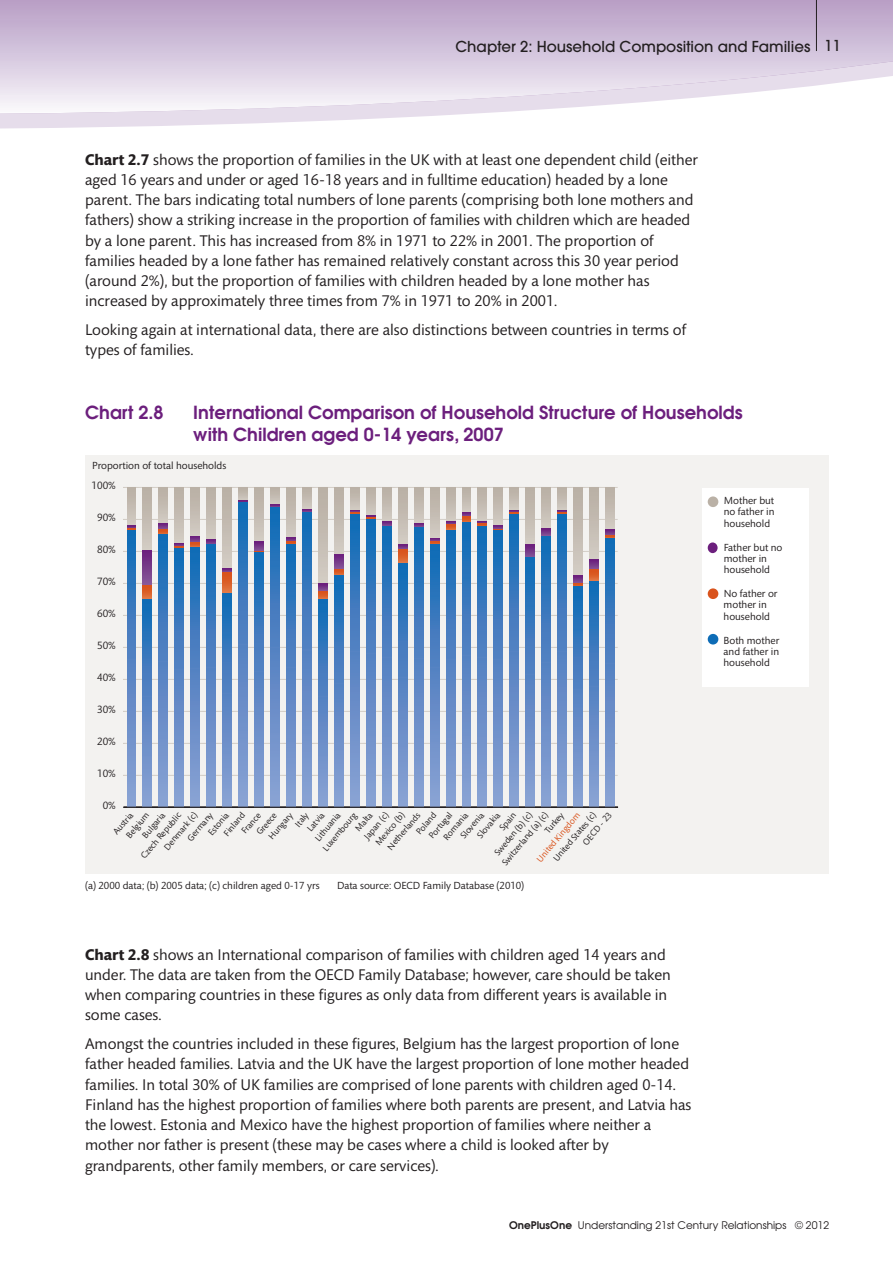
<style>
.page{position:relative;width:893px;height:1263px;background:#fff}
.page>*{position:absolute;margin:0;border:0;box-sizing:border-box;transform-origin:0 0}
.t1{font:600 18px/21.6px "Avant Garde";color:#6c1f7d}
.t2{font:15.75px/20.2px "Mundo Sans Std";color:#231f20}
.t3{font:500 15px "Avant Garde";color:#231f20}
.t4{font:10.8px "Mundo Sans Std";color:#231f20}
.t5{font:10.5px/11.2px "Mundo Sans Std";color:#231f20;text-align:justify}
.t6{font:10.5px "Avant Garde";color:#231f20}
.t7{font:9px "Mundo Sans Std";color:#231f20}
.t8{font:9px "Mundo Sans Std";color:#d9531c}
.s1{font-weight:700}
.s2{font-weight:600}
</style>
<div class="page">
<svg style="left:0;top:114px;width:462px;height:14px;fill:#e6ddeb"></svg>
<svg style="left:0;top:0;width:893px;height:114px;background:#d7c9df"></svg>
<hr style="left:816px;top:0;width:1px;height:51px;background:#231f20">
<div style="left:85px;top:455px;width:744px;height:418px;background:#f3f2f0"></div>
<div style="left:703px;top:488px;width:106px;height:199px;background:#fff"></div>
<div style="left:708px;top:588px;width:10px;height:11px;background:#d9531c;border-radius:50%"></div>
<div style="left:708px;top:542px;width:10px;height:11px;background:#6c1f7d;border-radius:50%"></div>
<div style="left:708px;top:496px;width:10px;height:11px;background:#bab1a6;border-radius:50%"></div>
<div style="left:708px;top:634px;width:10px;height:10px;background:#0d6cb6;border-radius:50%"></div>
<svg style="left:124px;top:775px;width:494px;height:1px"></svg>
<svg style="left:124px;top:743px;width:494px;height:1px"></svg>
<svg style="left:124px;top:711px;width:494px;height:1px"></svg>
<svg style="left:124px;top:679px;width:494px;height:1px"></svg>
<svg style="left:124px;top:647px;width:494px;height:1px"></svg>
<svg style="left:124px;top:615px;width:494px;height:1px"></svg>
<svg style="left:124px;top:487px;width:494px;height:113px"></svg>
<svg style="left:127px;top:530px;width:9px;height:277px;background:#5285c3"></svg>
<svg style="left:143px;top:599px;width:9px;height:208px;background:#5284c3"></svg>
<svg style="left:159px;top:535px;width:9px;height:272px;background:#5285c3"></svg>
<svg style="left:175px;top:549px;width:9px;height:258px;background:#5285c3"></svg>
<svg style="left:191px;top:547px;width:9px;height:260px;background:#5285c3"></svg>
<svg style="left:207px;top:545px;width:9px;height:262px;background:#5285c3"></svg>
<svg style="left:223px;top:594px;width:9px;height:213px;background:#5285c3"></svg>
<svg style="left:239px;top:503px;width:9px;height:304px;background:#5385c3"></svg>
<svg style="left:255px;top:553px;width:9px;height:254px;background:#5285c3"></svg>
<svg style="left:271px;top:508px;width:9px;height:299px;background:#5285c3"></svg>
<svg style="left:287px;top:545px;width:8px;height:262px;background:#5285c3"></svg>
<svg style="left:302px;top:513px;width:9px;height:294px;background:#5385c3"></svg>
<svg style="left:318px;top:600px;width:9px;height:207px;background:#5284c3"></svg>
<svg style="left:334px;top:576px;width:9px;height:231px;background:#5285c3"></svg>
<svg style="left:350px;top:515px;width:9px;height:292px;background:#5385c3"></svg>
<svg style="left:366px;top:519px;width:9px;height:288px;background:#5285c3"></svg>
<svg style="left:382px;top:527px;width:9px;height:280px;background:#5285c3"></svg>
<svg style="left:398px;top:563px;width:9px;height:244px;background:#5284c3"></svg>
<svg style="left:414px;top:528px;width:9px;height:279px;background:#5285c3"></svg>
<svg style="left:430px;top:545px;width:9px;height:262px;background:#5285c3"></svg>
<svg style="left:446px;top:530px;width:9px;height:277px;background:#5285c3"></svg>
<svg style="left:462px;top:523px;width:9px;height:284px;background:#5285c3"></svg>
<svg style="left:478px;top:527px;width:9px;height:280px;background:#5285c3"></svg>
<svg style="left:494px;top:531px;width:9px;height:276px;background:#5285c3"></svg>
<svg style="left:510px;top:515px;width:9px;height:292px;background:#5385c3"></svg>
<svg style="left:526px;top:558px;width:9px;height:249px;background:#5285c3"></svg>
<svg style="left:542px;top:536px;width:9px;height:271px;background:#5285c3"></svg>
<svg style="left:558px;top:515px;width:9px;height:292px;background:#5385c3"></svg>
<svg style="left:574px;top:587px;width:9px;height:220px;background:#5284c3"></svg>
<svg style="left:590px;top:581px;width:9px;height:226px;background:#5284c3"></svg>
<svg style="left:606px;top:538px;width:8px;height:269px;background:#5285c3"></svg>
<hr style="left:124px;top:807px;width:494px;height:1px;background:#231f20">
<p class="t3" style="left:455px;top:40px;width:387px">Chapter 2: Household Composition and Families 11</p>
<p class="t2" style="left:85px;top:151px;width:614px"><span class="s1">Chart 2.7</span> shows the proportion of families in the UK with at least one dependent child (either aged 16 years and under or aged 16-18 years and in fulltime education) headed by a lone parent. The bars indicating total numbers of lone parents (comprising both lone mothers and fathers) show a striking increase in the proportion of families with children which are headed by a lone parent. This has increased from 8% in 1971 to 22% in 2001. The proportion of families headed by a lone father has remained relatively constant across this 30 year period (around 2%), but the proportion of families with children headed by a lone mother has increased by approximately three times from 7% in 1971 to 20% in 2001.</p>
<p class="t2" style="left:85px;top:321px;width:603px">Looking again at international data, there are also distinctions between countries in terms of types of families.</p>
<p class="t1" style="left:85px;top:402px;width:80px">Chart 2.8</p>
<p class="t1" style="left:193px;top:402px;width:551px">International Comparison of Household Structure of Households with Children aged 0-14 years, 2007</p>
<p class="t5" style="left:92px;top:461px;width:136px">Proportion of total households</p>
<p class="t4" style="left:92px;top:481px;width:26px">100%</p>
<p class="t4" style="left:97px;top:513px;width:20px">90%</p>
<p class="t4" style="left:97px;top:545px;width:20px">80%</p>
<p class="t4" style="left:97px;top:577px;width:20px">70%</p>
<p class="t4" style="left:97px;top:609px;width:20px">60%</p>
<p class="t4" style="left:97px;top:641px;width:20px">50%</p>
<p class="t4" style="left:97px;top:673px;width:20px">40%</p>
<p class="t4" style="left:97px;top:705px;width:20px">30%</p>
<p class="t4" style="left:97px;top:737px;width:20px">20%</p>
<p class="t4" style="left:97px;top:769px;width:20px">10%</p>
<p class="t4" style="left:103px;top:801px;width:15px">0%</p>
<p class="t7" style="left:553px;top:858px;width:62px;rotate:-50deg">United States (c)</p>
<p class="t7" style="left:163px;top:847px;width:48px;rotate:-50deg">Denmark (c)</p>
<p class="t7" style="left:501px;top:862px;width:68px;rotate:-50deg">Switzerland (a) (c)</p>
<p class="t7" style="left:364px;top:836px;width:34px;rotate:-50deg">Japan (c)</p>
<p class="t7" style="left:494px;top:852px;width:55px;rotate:-50deg">Sweden (b) (c)</p>
<p class="t7" style="left:375px;top:842px;width:41px;rotate:-50deg">Mexico (b)</p>
<p class="t7" style="left:223px;top:833px;width:29px;rotate:-50deg">Finland</p>
<p class="t7" style="left:416px;top:831px;width:27px;rotate:-50deg">Poland</p>
<p class="t7" style="left:428px;top:835px;width:33px;rotate:-50deg">Portugal</p>
<p class="t7" style="left:582px;top:842px;width:41px;rotate:-50deg">OECD - 23</p>
<p class="t7" style="left:322px;top:847px;width:49px;rotate:-50deg">Luxembourg</p>
<p class="t7" style="left:113px;top:831px;width:27px;rotate:-50deg">Austria</p>
<p class="t7" style="left:142px;top:835px;width:32px;rotate:-50deg">Bulgaria</p>
<p class="t7" style="left:294px;top:823px;width:17px;rotate:-50deg">Italy</p>
<p class="t7" style="left:314px;top:838px;width:36px;rotate:-50deg">Lithuania</p>
<p class="t7" style="left:208px;top:832px;width:29px;rotate:-50deg">Estonia</p>
<p class="t7" style="left:187px;top:838px;width:36px;rotate:-50deg">Germany</p>
<p class="t7" style="left:355px;top:828px;width:23px;rotate:-50deg">Malta</p>
<p class="t7" style="left:307px;top:828px;width:23px;rotate:-50deg">Latvia</p>
<p class="t7" style="left:544px;top:830px;width:26px;rotate:-50deg">Turkey</p>
<p class="t7" style="left:476px;top:835px;width:32px;rotate:-50deg">Slovakia</p>
<p class="t7" style="left:268px;top:836px;width:34px;rotate:-50deg">Hungary</p>
<p class="t7" style="left:443px;top:837px;width:35px;rotate:-50deg">Romania</p>
<p class="t7" style="left:460px;top:835px;width:33px;rotate:-50deg">Slovenia</p>
<p class="t7" style="left:140px;top:855px;width:59px;rotate:-50deg">Czech Republic</p>
<p class="t7" style="left:241px;top:830px;width:26px;rotate:-50deg">France</p>
<p class="t7" style="left:256px;top:831px;width:28px;rotate:-50deg">Greece</p>
<p class="t7" style="left:387px;top:847px;width:47px;rotate:-50deg">Netherlands</p>
<p class="t7" style="left:499px;top:827px;width:22px;rotate:-50deg">Spain</p>
<p class="t8" style="left:536px;top:859px;width:63px;rotate:-50deg">United Kingdom</p>
<p class="t7" style="left:126px;top:835px;width:32px;rotate:-50deg">Belgium</p>
<p class="t5" style="left:85px;top:881px;width:236px">(a) 2000 data; (b) 2005 data; (c) children aged 0-17 yrs</p>
<p class="t5" style="left:337px;top:881px;width:189px">Data source: OECD Family Database (2010)</p>
<p class="t2" style="left:85px;top:946px;width:587px"><span class="s1">Chart 2.8</span> shows an International comparison of families with children aged 14 years and under. The data are taken from the OECD Family Database; however, care should be taken when comparing countries in these figures as only data from different years is available in some cases.</p>
<p class="t2" style="left:85px;top:1035px;width:608px">Amongst the countries included in these figures, Belgium has the largest proportion of lone father headed families. Latvia and the UK have the largest proportion of lone mother headed families. In total 30% of UK families are comprised of lone parents with children aged 0-14.<br>Finland has the highest proportion of families where both parents are present, and Latvia has the lowest. Estonia and Mexico have the highest proportion of families where neither a mother nor father is present (these may be cases where a child is looked after by grandparents, other family members, or care services).</p>
<p class="t5" style="left:724px;top:496px;width:52px">Mother but no father in household</p>
<p class="t5" style="left:724px;top:543px;width:60px;text-align:left">Father but no mother in household</p>
<p class="t5" style="left:724px;top:589px;width:55px;text-align:left">No father or mother in household</p>
<p class="t5" style="left:723px;top:636px;width:57px">Both mother and father in household</p>
<p class="t6" style="left:509px;top:1219px;width:322px"><span class="s2">OnePlusOne</span> Understanding 21st Century Relationships © 2012</p>
</div>
